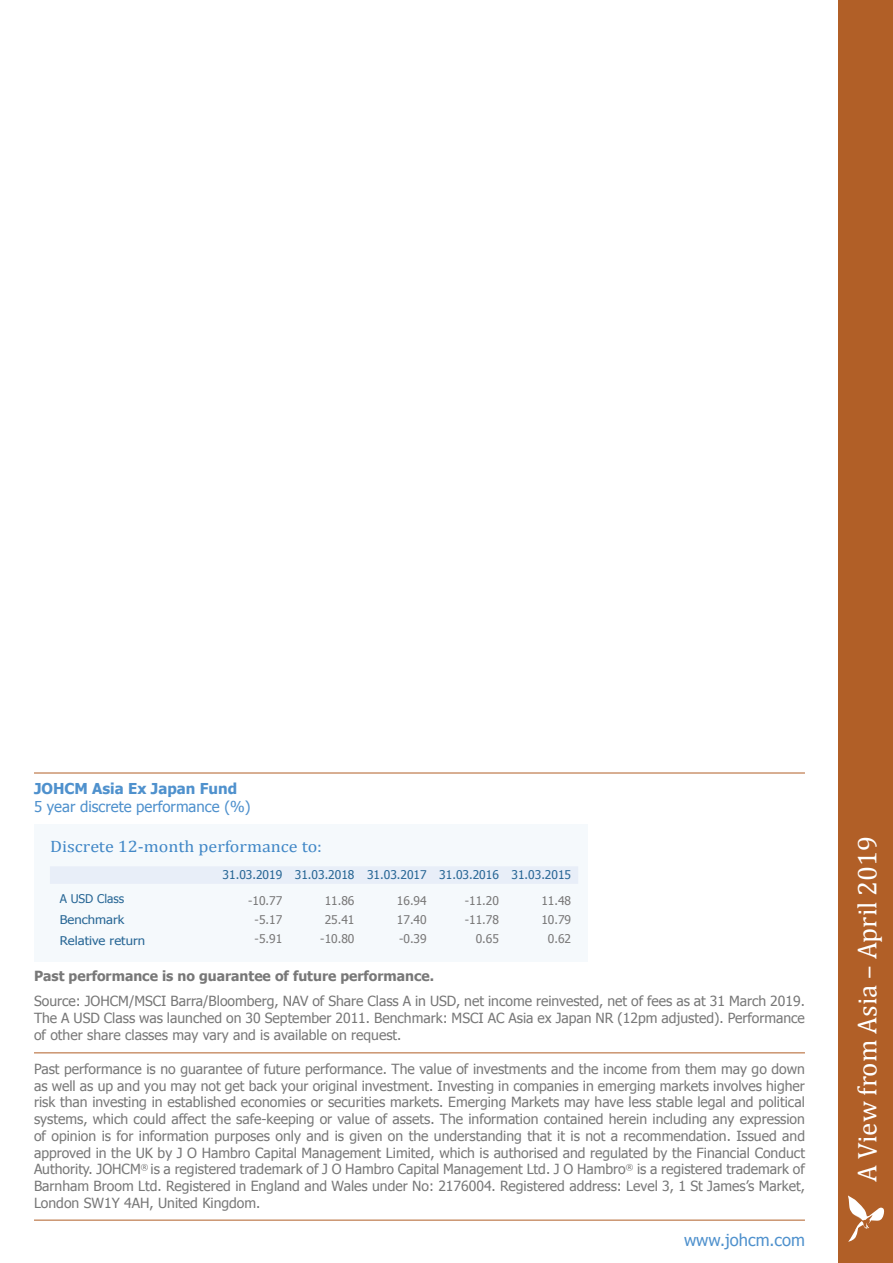
<style>
.page{position:relative;width:893px;height:1263px;background:#fff}
.page>*{position:absolute;margin:0;border:0;box-sizing:border-box;transform-origin:0 0}
.t1{font:27px "Cambria";color:#fff}
.t2{font:16.5px "Cambria";color:#4288c7;scale:1.09 1}
.t3{font:16.5px "Tahoma";color:#4f91cd}
.Body_Text{font:15px/18px "Tahoma";color:#4f91cd}
.Body_Text-2{font:13.95px/16.8px "Tahoma";color:#787878;text-align:justify}
.Source{font:700 13.95px "Tahoma";color:#787878}
.t4{font:12px/21px "Tahoma";color:#276695}
.t5{font:12px/18.8px "Tahoma";color:#797878;text-align:center}
.s1{font-weight:700}
</style>
<div class="page">
<div style="left:839px;top:0;width:54px;height:1263px;background:#b15f27"></div>
<svg style="left:848px;top:1195px;width:37px;height:47px"></svg>
<hr style="left:34px;top:1220px;width:771px;height:1px;background:#b15f27">
<hr style="left:34px;top:1052px;width:771px;height:1px;background:#b15f27">
<hr style="left:34px;top:773px;width:771px;height:1px;background:#b15f27">
<div style="left:34px;top:824px;width:554px;height:138px;background:#f5f9fc"></div>
<div style="left:50px;top:866px;width:528px;height:18px;background:#e8eef8"></div>
<p class="Body_Text" style="left:34px;top:779px;width:218px"><span class="s1">JOHCM Asia Ex Japan Fund<br></span>5 year discrete performance (%)</p>
<p class="t2" style="left:50px;top:837px;width:251px">Discrete 12-month performance to:</p>
<p class="t4" style="left:60px;top:887px;width:87px">A USD Class<br>Benchmark<br>Relative return</p>
<p class="t4" style="left:223px;top:864px;width:61px">31.03.2019</p>
<p class="t5" style="left:248px;top:891px;width:36px">-10.77 -5.17 -5.91</p>
<p class="t4" style="left:295px;top:864px;width:61px">31.03.2018</p>
<p class="t5" style="left:320px;top:891px;width:36px">11.86<br>25.41 -10.80</p>
<p class="t4" style="left:367px;top:864px;width:61px">31.03.2017</p>
<p class="t5" style="left:397px;top:891px;width:31px;text-align:justify">16.94<br>17.40 -0.39</p>
<p class="t4" style="left:439px;top:864px;width:61px">31.03.2016</p>
<p class="t5" style="left:465px;top:891px;width:36px;text-align:right">-11.20 -11.78<br>0.65</p>
<p class="t4" style="left:511px;top:864px;width:61px">31.03.2015</p>
<p class="t5" style="left:541px;top:891px;width:31px">11.48<br>10.79<br>0.62</p>
<p class="Source" style="left:34px;top:966px;width:402px">Past performance is no guarantee of future performance.</p>
<p class="Body_Text-2" style="left:34px;top:992px;width:772px">Source: JOHCM/MSCI Barra/Bloomberg, NAV of Share Class A in USD, net income reinvested, net of fees as at 31 March 2019.<br>The A USD Class was launched on 30 September 2011. Benchmark: MSCI AC Asia ex Japan NR (12pm adjusted). Performance of other share classes may vary and is available on request.</p>
<p class="Body_Text-2" style="left:34px;top:1060px;width:772px">Past performance is no guarantee of future performance. The value of investments and the income from them may go down as well as up and you may not get back your original investment. Investing in companies in emerging markets involves higher risk than investing in established economies or securities markets. Emerging Markets may have less stable legal and political systems, which could affect the safe-keeping or value of assets. The information contained herein including any expression of opinion is for information purposes only and is given on the understanding that it is not a recommendation. Issued and approved in the UK by J O Hambro Capital Management Limited, which is authorised and regulated by the Financial Conduct Authority. JOHCM<sup>®</sup> is a registered trademark of J O Hambro Capital Management Ltd. J O Hambro<sup>®</sup> is a registered trademark of Barnham Broom Ltd. Registered in England and Wales under No: 2176004. Registered address: Level 3, 1 St James’s Market, London SW1Y 4AH, United Kingdom.</p>
<p class="t3" style="left:684px;top:1229px;width:122px">www.johcm.com</p>
<p class="t1" style="left:851px;top:1182px;width:348px;rotate:-90deg">A View from Asia – April 2019</p>
</div>
